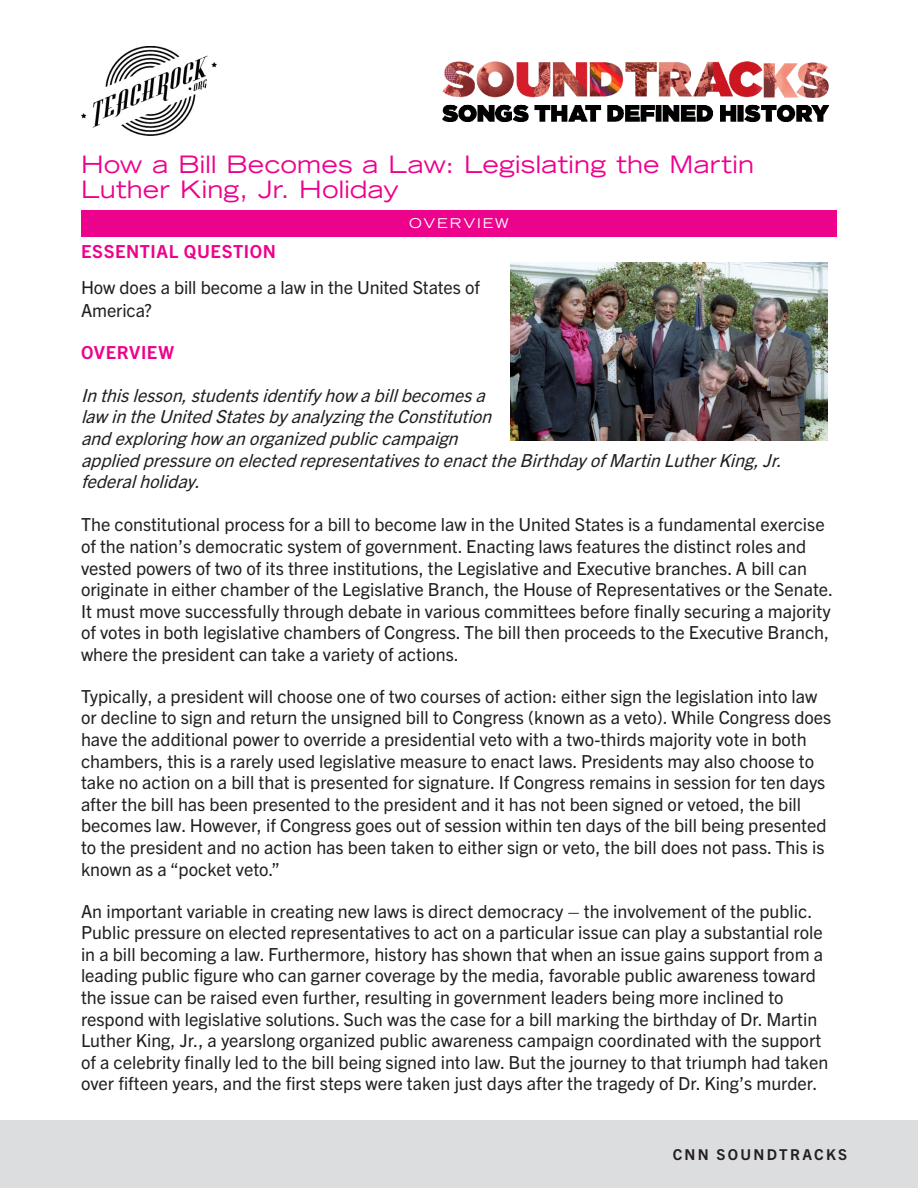
<style>
.page{position:relative;width:918px;height:1188px;background:#fff}
.page>*{position:absolute;margin:0;border:0;box-sizing:border-box;transform-origin:0 0}
.LESSON_NAME{font:expanded 24px/25.5px "Trade Gothic LH";letter-spacing:.01em;color:#ed028c}
.PINK_SECTION_HEADER{font:18px/21.6px "Trade Gothic Next LT Pro";color:#231f20}
.PINK_SECTION_HEADER-2{font:italic 18px/21.6px "Trade Gothic Next LT Pro";color:#231f20}
.BODY_COPY{font:18px/22.5px "Trade Gothic Next LT Pro";letter-spacing:-.005em;color:#231f20}
.PINK_SECTION_HEADER-3{font:700 18px "Trade Gothic Next LT Pro";letter-spacing:.03em;color:#ed028c}
.t1{font:700 15px "Trade Gothic Next LT Pro";letter-spacing:.15em;color:#231f20}
.HEADER_IN_PINK_BAR{font:expanded 13.5px "Trade Gothic LH";letter-spacing:.15em;color:#fff}
</style>
<div class="page">
<div style="left:0;top:1120px;width:918px;height:68px;background:#dcdddf"></div>
<img style="left:81px;top:46px;width:135px;height:90px">
<div style="left:81px;top:210px;width:756px;height:27px;background:#ed028c"></div>
<img style="left:442px;top:61px;width:388px;height:61px">
<img style="left:511px;top:262px;width:317px;height:179px">
<p class="LESSON_NAME" style="left:81px;top:151px;width:675px">How a Bill Becomes a Law: Legislating the Martin<br>Luther King, Jr. Holiday</p>
<p class="HEADER_IN_PINK_BAR" style="left:409px;top:214px;width:101px">OVERVIEW</p>
<p class="PINK_SECTION_HEADER-3" style="left:81px;top:239px;width:197px">ESSENTIAL QUESTION</p>
<p class="BODY_COPY" style="left:81px;top:275px;width:400px">How does a bill become a law in the United States of<br>America?</p>
<p class="PINK_SECTION_HEADER-3" style="left:81px;top:340px;width:94px">OVERVIEW</p>
<p class="PINK_SECTION_HEADER-2" style="left:81px;top:383px;width:708px">Inthislesson,studentsidentifyhow abillbecomesa<br>law intheUnitedStatesbyanalyzingtheConstitution<br>andexploringhow anorganizedpubliccampaign appliedpressureonelectedrepresentativestoenacttheBirthdayofMartinLutherKing,Jr. federalholiday.</p>
<p class="PINK_SECTION_HEADER" style="left:81px;top:513px;width:754px">The constitutional process for a bill to become law in the United States is a fundamental exercise of the nation’s democratic system of government. Enacting laws features the distinct roles and vested powers of two of its three institutions, the Legislative and Executive branches. A bill can originate in either chamber of the Legislative Branch, the House of Representatives or the Senate.<br>It must move successfully through debate in various committees before finally securing a majority of votes in both legislative chambers of Congress. The bill then proceeds to the Executive Branch, where the president can take a variety of actions.</p>
<p class="PINK_SECTION_HEADER" style="left:81px;top:684px;width:752px">Typically, a president will choose one of two courses of action: either sign the legislation into law or decline to sign and return the unsigned bill to Congress (known as a veto). While Congress does have the additional power to override a presidential veto with a two-thirds majority vote in both chambers, this is a rarely used legislative measure to enact laws. Presidents may also choose to take no action on a bill that is presented for signature. If Congress remains in session for ten days after the bill has been presented to the president and it has not been signed or vetoed, the bill becomes law. However, if Congress goes out of session within ten days of the bill being presented to the president and no action has been taken to either sign or veto, the bill does not pass. This is known as a “pocket veto.”</p>
<p class="PINK_SECTION_HEADER" style="left:81px;top:899px;width:749px">An important variable in creating new laws is direct democracy – the involvement of the public.<br>Public pressure on elected representatives to act on a particular issue can play a substantial role in a bill becoming a law. Furthermore, history has shown that when an issue gains support from a leading public figure who can garner coverage by the media, favorable public awareness toward the issue can be raised even further, resulting in government leaders being more inclined to respond with legislative solutions. Such was the case for a bill marking the birthday of Dr. Martin Luther King, Jr., a yearslong organized public awareness campaign coordinated with the support of a celebrity finally led to the bill being signed into law. But the journey to that triumph had taken over fifteen years, and the first steps were taken just days after the tragedy of Dr. King’s murder.</p>
<p class="t1" style="left:673px;top:1144px;width:176px">CNN SOUNDTRACKS</p>
</div>
